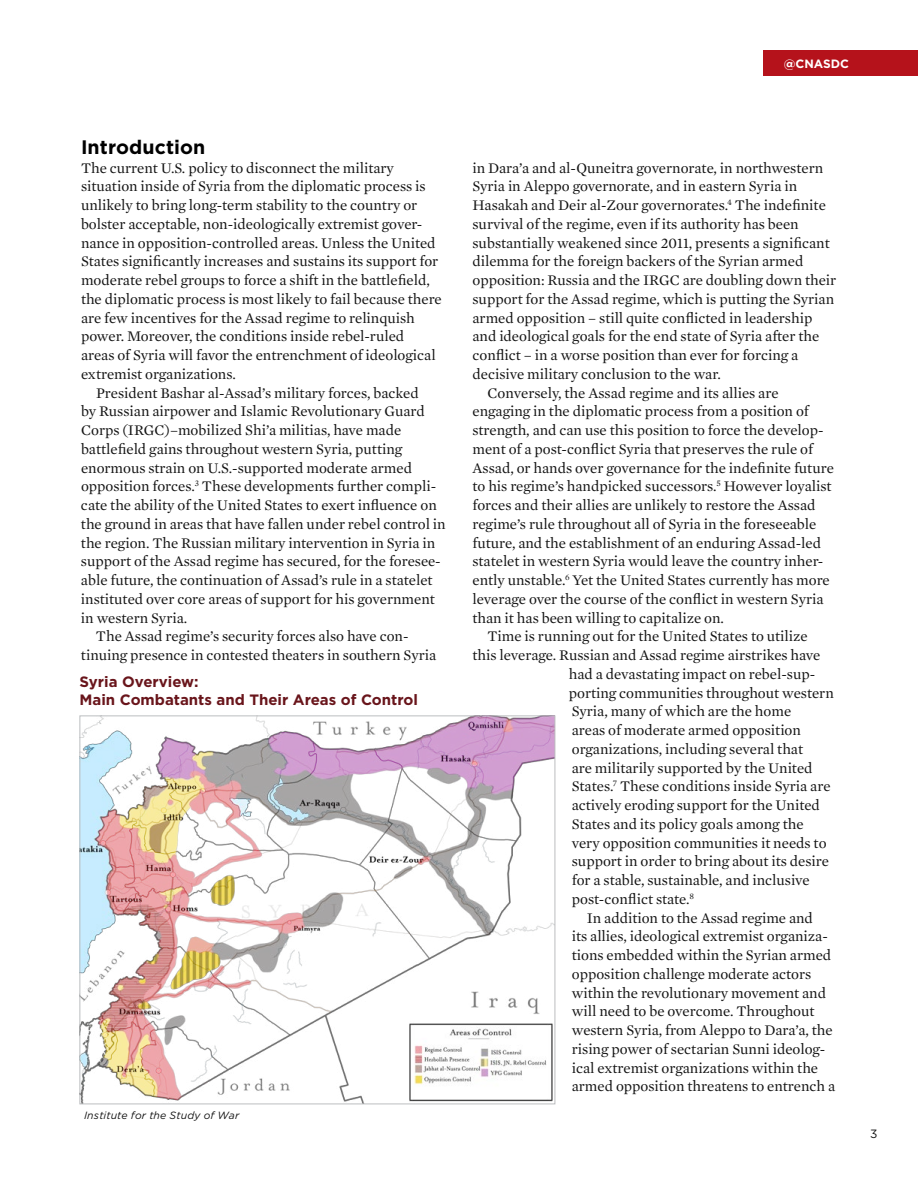
<style>
.page{position:relative;width:918px;height:1188px;background:#fff}
.page>*{position:absolute;margin:0;border:0;box-sizing:border-box;transform-origin:0 0}
.t1{font:700 19.5px "Gotham";letter-spacing:.005em;color:#000}
.t2{font:15px "Mercury Text G1";color:#141414}
.t3{font:700 15px/18px "Gotham";color:#69151b}
.t4{font:700 12px "Gotham";color:#fff}
.t5{font:12px "Gotham";color:#141414}
.t6{font:italic 10.5px "Gotham";letter-spacing:.015em;color:#141414}
</style>
<div class="page">
<div style="left:764px;top:51px;width:154px;height:25px;background:#b5121b"></div>
<img style="left:82px;top:718px;width:471px;height:384px">
<p class="t4" style="left:784px;top:56px;width:67px">@CNASDC</p>
<h1 class="t1" style="left:81px;top:134px;width:126px">Introduction</h1>
<p class="t2" style="left:81px;top:157px;width:315px">The current U.S. policy to disconnect the military</p>
<p class="t2" style="left:81px;top:175px;width:346px">situation inside of Syria from the diplomatic process is</p>
<p class="t2" style="left:81px;top:194px;width:338px">unlikely to bring long-term stability to the country or</p>
<p class="t2" style="left:81px;top:213px;width:343px">bolster acceptable, non-ideologically extremist gover-</p>
<p class="t2" style="left:81px;top:232px;width:356px">nance in opposition-controlled areas. Unless the United</p>
<p class="t2" style="left:81px;top:250px;width:359px">States significantly increases and sustains its support for</p>
<p class="t2" style="left:81px;top:269px;width:350px">moderate rebel groups to force a shift in the battlefield,</p>
<p class="t2" style="left:81px;top:288px;width:362px">the diplomatic process is most likely to fail because there</p>
<p class="t2" style="left:81px;top:307px;width:335px">are few incentives for the Assad regime to relinquish</p>
<p class="t2" style="left:81px;top:325px;width:325px">power. Moreover, the conditions inside rebel-ruled</p>
<p class="t2" style="left:81px;top:344px;width:356px">areas of Syria will favor the entrenchment of ideological</p>
<p class="t2" style="left:81px;top:363px;width:156px">extremist organizations.</p>
<p class="t2" style="left:96px;top:382px;width:324px">President Bashar al-Assad’s military forces, backed</p>
<p class="t2" style="left:81px;top:400px;width:345px">by Russian airpower and Islamic Revolutionary Guard</p>
<p class="t2" style="left:81px;top:419px;width:322px">Corps (IRGC)–mobilized Shi’a militias, have made</p>
<p class="t2" style="left:81px;top:438px;width:323px">battlefield gains throughout western Syria, putting</p>
<p class="t2" style="left:81px;top:457px;width:333px">enormous strain on U.S.-supported moderate armed</p>
<p class="t2" style="left:81px;top:475px;width:357px">opposition forces.<sup>3</sup> These developments further compli-</p>
<p class="t2" style="left:81px;top:494px;width:357px">cate the ability of the United States to exert influence on</p>
<p class="t2" style="left:81px;top:513px;width:366px">the ground in areas that have fallen under rebel control in</p>
<p class="t2" style="left:81px;top:532px;width:356px">the region. The Russian military intervention in Syria in</p>
<p class="t2" style="left:81px;top:550px;width:361px">support of the Assad regime has secured, for the foresee-</p>
<p class="t2" style="left:81px;top:569px;width:353px">able future, the continuation of Assad’s rule in a statelet</p>
<p class="t2" style="left:81px;top:588px;width:355px">instituted over core areas of support for his government</p>
<p class="t2" style="left:81px;top:607px;width:108px">in western Syria.</p>
<p class="t2" style="left:96px;top:625px;width:314px">The Assad regime’s security forces also have con-</p>
<p class="t2" style="left:81px;top:644px;width:357px">tinuing presence in contested theaters in southern Syria</p>
<p class="t3" style="left:80px;top:673px;width:340px">Syria Overview:<br>Main Combatants and Their Areas of Control</p>
<p class="t6" style="left:84px;top:1109px;width:157px">Institute for the Study of War</p>
<p class="t2" style="left:472px;top:157px;width:352px">in Dara’a and al-Quneitra governorate, in northwestern</p>
<p class="t2" style="left:472px;top:175px;width:326px">Syria in Aleppo governorate, and in eastern Syria in</p>
<p class="t2" style="left:472px;top:194px;width:355px">Hasakah and Deir al-Zour governorates.<sup>4</sup> The indefinite</p>
<p class="t2" style="left:473px;top:213px;width:328px">survival of the regime, even if its authority has been</p>
<p class="t2" style="left:473px;top:232px;width:359px">substantially weakened since 2011, presents a significant</p>
<p class="t2" style="left:473px;top:250px;width:332px">dilemma for the foreign backers of the Syrian armed</p>
<p class="t2" style="left:473px;top:269px;width:365px">opposition: Russia and the IRGC are doubling down their</p>
<p class="t2" style="left:473px;top:288px;width:363px">support for the Assad regime, which is putting the Syrian</p>
<p class="t2" style="left:473px;top:307px;width:341px">armed opposition – still quite conflicted in leadership</p>
<p class="t2" style="left:473px;top:325px;width:348px">and ideological goals for the end state of Syria after the</p>
<p class="t2" style="left:473px;top:344px;width:327px">conflict – in a worse position than ever for forcing a</p>
<p class="t2" style="left:473px;top:363px;width:250px">decisive military conclusion to the war.</p>
<p class="t2" style="left:488px;top:382px;width:293px">Conversely, the Assad regime and its allies are</p>
<p class="t2" style="left:473px;top:400px;width:338px">engaging in the diplomatic process from a position of</p>
<p class="t2" style="left:473px;top:419px;width:353px">strength, and can use this position to force the develop-</p>
<p class="t2" style="left:473px;top:438px;width:342px">ment of a post-conflict Syria that preserves the rule of</p>
<p class="t2" style="left:473px;top:457px;width:363px">Assad, or hands over governance for the indefinite future</p>
<p class="t2" style="left:473px;top:475px;width:361px">to his regime’s handpicked successors.<sup>5</sup> However loyalist</p>
<p class="t2" style="left:473px;top:494px;width:345px">forces and their allies are unlikely to restore the Assad</p>
<p class="t2" style="left:473px;top:513px;width:346px">regime’s rule throughout all of Syria in the foreseeable</p>
<p class="t2" style="left:473px;top:532px;width:350px">future, and the establishment of an enduring Assad-led</p>
<p class="t2" style="left:473px;top:550px;width:352px">statelet in western Syria would leave the country inher-</p>
<p class="t2" style="left:473px;top:569px;width:359px">ently unstable.<sup>6</sup> Yet the United States currently has more</p>
<p class="t2" style="left:472px;top:588px;width:353px">leverage over the course of the conflict in western Syria</p>
<p class="t2" style="left:472px;top:607px;width:253px">than it has been willing to capitalize on.</p>
<p class="t2" style="left:487px;top:625px;width:322px">Time is running out for the United States to utilize</p>
<p class="t2" style="left:472px;top:644px;width:349px">this leverage. Russian and Assad regime airstrikes have</p>
<p class="t2" style="left:569px;top:663px;width:248px">had a devastating impact on rebel-sup-</p>
<p class="t2" style="left:569px;top:682px;width:267px">porting communities throughout western</p>
<p class="t2" style="left:572px;top:700px;width:221px">Syria, many of which are the home</p>
<p class="t2" style="left:572px;top:719px;width:231px">areas of moderate armed opposition</p>
<p class="t2" style="left:572px;top:738px;width:233px">organizations, including several that</p>
<p class="t2" style="left:572px;top:757px;width:242px">are militarily supported by the United</p>
<p class="t2" style="left:572px;top:775px;width:260px">States.<sup>7</sup> These conditions inside Syria are</p>
<p class="t2" style="left:572px;top:794px;width:250px">actively eroding support for the United</p>
<p class="t2" style="left:572px;top:813px;width:233px">States and its policy goals among the</p>
<p class="t2" style="left:572px;top:832px;width:256px">very opposition communities it needs to</p>
<p class="t2" style="left:572px;top:850px;width:259px">support in order to bring about its desire</p>
<p class="t2" style="left:572px;top:869px;width:240px">for a stable, sustainable, and inclusive</p>
<p class="t2" style="left:572px;top:888px;width:124px">post-conflict state.<sup>8</sup></p>
<p class="t2" style="left:587px;top:907px;width:228px">In addition to the Assad regime and</p>
<p class="t2" style="left:572px;top:925px;width:258px">its allies, ideological extremist organiza-</p>
<p class="t2" style="left:572px;top:944px;width:261px">tions embedded within the Syrian armed</p>
<p class="t2" style="left:572px;top:963px;width:241px">opposition challenge moderate actors</p>
<p class="t2" style="left:572px;top:982px;width:256px">within the revolutionary movement and</p>
<p class="t2" style="left:572px;top:1000px;width:244px">will need to be overcome. Throughout</p>
<p class="t2" style="left:572px;top:1019px;width:262px">western Syria, from Aleppo to Dara’a, the</p>
<p class="t2" style="left:572px;top:1038px;width:255px">rising power of sectarian Sunni ideolog-</p>
<p class="t2" style="left:572px;top:1057px;width:248px">ical extremist organizations within the</p>
<p class="t2" style="left:572px;top:1075px;width:265px">armed opposition threatens to entrench a</p>
<p class="t5" style="left:870px;top:1126px;width:9px">3</p>
</div>
